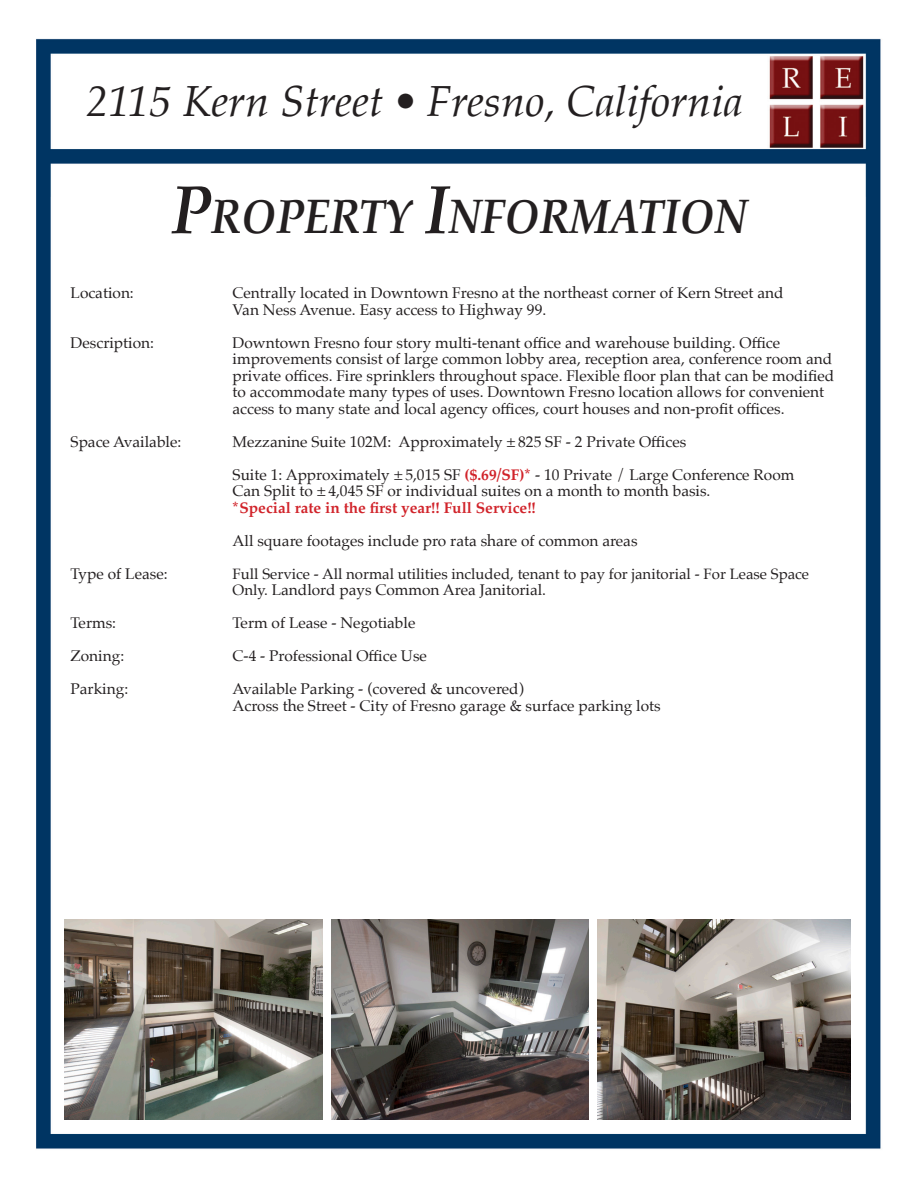
<style>
.page{position:relative;width:918px;height:1188px;background:#fff}
.page>*{position:absolute;margin:0;border:0;box-sizing:border-box;transform-origin:0 0}
.t1{font:italic 700 48.3px "Palatino";color:#231f20;scale:.87 1}
.t2{font:italic 43.5px "Palatino";color:#231f20}
.t3{font:15.45px/16.5px "Palatino";color:#231f20}
.t4{font:700 15.45px "Palatino";color:#d1232a}
.t5{font:15px "Palatino";color:#231f20}
.s1{font-size:69px}
.s2{font-family:"Myriad Pro";font-stretch:condensed}
.s3{font-weight:700;color:#d1232a}
.s4{font-size:15px}
</style>
<div class="page">
<img style="left:36px;top:38px;width:845px;height:1111px">
<img style="left:65px;top:919px;width:257px;height:200px">
<img style="left:331px;top:919px;width:258px;height:200px">
<img style="left:597px;top:919px;width:254px;height:200px">
<p class="t2" style="left:87px;top:65px;width:658px">2115 Kern Street • Fresno, California</p>
<p class="t1" style="left:171px;top:177px;width:664px"><span class="s1">P</span>ROPERTY <span class="s1">I</span>NFORMATION</p>
<p class="t3" style="left:71px;top:284px;width:65px">Location:</p>
<p class="t3" style="left:233px;top:284px;width:553px">Centrally located in Downtown Fresno at the northeast corner of Kern Street and</p>
<p class="t3" style="left:233px;top:301px;width:315px">Van Ness Avenue. Easy access to Highway 99.</p>
<p class="t3" style="left:71px;top:334px;width:85px">Description:</p>
<p class="t3" style="left:233px;top:334px;width:603px">Downtown Fresno four story multi-tenant office and warehouse building. Office improvements consist of large common lobby area, reception area, conference room and private offices. Fire sprinklers throughout space. Flexible floor plan that can be modified to accommodate many types of uses. Downtown Fresno location allows for convenient access to many state and local agency offices, court houses and non-profit offices.</p>
<p class="t3" style="left:71px;top:433px;width:112px">Space Available:</p>
<p class="t3" style="left:233px;top:433px;width:455px">Mezzanine Suite 102M: Approximately <span class="s2">±</span> 825 SF - 2 Private Offices</p>
<p class="t3" style="left:233px;top:466px;width:563px">Suite 1: Approximately <span class="s2">±</span> 5,015 SF <span class="s3">($.69/SF)*</span> - 10 Private / Large Conference Room</p>
<p class="t3" style="left:233px;top:482px;width:479px">Can Split to <span class="s2">±</span> 4,045 SF or individual suites on a month to month basis.</p>
<p class="t4" style="left:233px;top:494px;width:305px">*Special rate in the first year!! Full Service!!</p>
<p class="t3" style="left:233px;top:532px;width:407px">All square footages include pro rata share of common areas</p>
<p class="t3" style="left:71px;top:565px;width:99px">Type of Lease:</p>
<p class="t5" style="left:233px;top:561px;width:578px">Full Service - All normal utilities included, tenant to pay for janitorial - For Lease Space</p>
<p class="t3" style="left:233px;top:581px;width:315px"><span class="s4">Only.</span> Landlord pays Common Area Janitorial.</p>
<p class="t3" style="left:71px;top:614px;width:47px">Terms:</p>
<p class="t3" style="left:233px;top:614px;width:184px">Term of Lease - Negotiable</p>
<p class="t3" style="left:71px;top:647px;width:55px">Zoning:</p>
<p class="t3" style="left:233px;top:647px;width:196px">C-4 - Professional Office Use</p>
<p class="t3" style="left:71px;top:680px;width:59px">Parking:</p>
<p class="t3" style="left:233px;top:680px;width:293px">Available Parking - (covered &amp; uncovered)</p>
<p class="t3" style="left:233px;top:697px;width:430px">Across the Street - City of Fresno garage &amp; surface parking lots</p>
</div>
